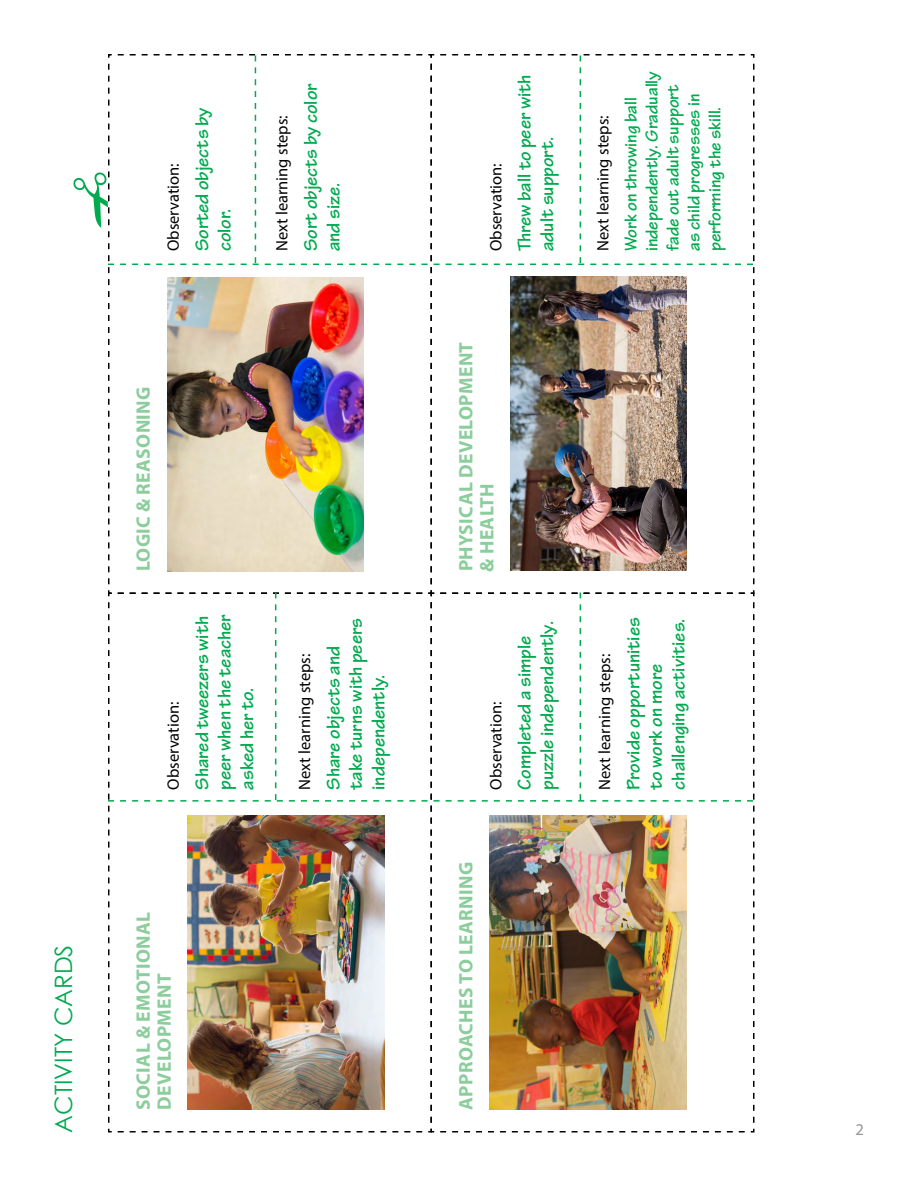
<style>
.page{position:relative;width:918px;height:1188px;background:#fff}
.page>*{position:absolute;margin:0;border:0;box-sizing:border-box;transform-origin:0 0}
.t1{font:24px "Century Gothic";color:#00aa4f}
.t2{font:700 19.5px/22.5px "Tekton Pro";color:#00aa4f}
.t3{font:700 19.5px/21px "Myriad Pro";letter-spacing:.02em;color:#8ccd9c}
.t4{font:700 18px/21px "Tekton Pro";color:#00aa4f}
.t5{font:16.5px "Myriad Pro";color:#000}
.t6{font:16.5px "Myriad Pro";color:#939598}
</style>
<div class="page">
<img style="left:73px;top:54px;width:681px;height:1078px">
<p class="t1" style="left:49px;top:1132px;width:189px;rotate:-90deg">ACTIVITY CARDS</p>
<p class="t5" style="left:163px;top:251px;width:90px;rotate:-90deg">Observation:</p>
<p class="t2" style="left:191px;top:251px;width:146px;rotate:-90deg">Sorted objects by color.</p>
<p class="t5" style="left:272px;top:251px;width:137px;rotate:-90deg">Next learning steps:</p>
<p class="t2" style="left:300px;top:251px;width:169px;rotate:-90deg">Sort objects by color and size.</p>
<p class="t3" style="left:132px;top:571px;width:186px;rotate:-90deg">LOGIC &amp; REASONING</p>
<p class="t5" style="left:163px;top:790px;width:90px;rotate:-90deg">Observation:</p>
<p class="t2" style="left:191px;top:790px;width:177px;text-align:justify;rotate:-90deg">Shared tweezers with peer when the teacher asked her to.</p>
<p class="t5" style="left:294px;top:790px;width:137px;rotate:-90deg">Next learning steps:</p>
<p class="t2" style="left:322px;top:790px;width:173px;rotate:-90deg">Share objects and take turns with peers independently.</p>
<p class="t3" style="left:132px;top:1110px;width:199px;rotate:-90deg">SOCIAL &amp; EMOTIONAL<br>DEVELOPMENT</p>
<p class="t5" style="left:486px;top:251px;width:90px;rotate:-90deg">Observation:</p>
<p class="t2" style="left:514px;top:251px;width:178px;rotate:-90deg">Threw ball to peer with adult support.</p>
<p class="t3" style="left:455px;top:572px;width:231px;rotate:-90deg">PHYSICAL DEVELOPMENT &amp; HEALTH</p>
<p class="t5" style="left:486px;top:790px;width:90px;rotate:-90deg">Observation:</p>
<p class="t2" style="left:514px;top:790px;width:170px;rotate:-90deg">Completed a simple puzzle independently.</p>
<p class="t3" style="left:455px;top:1110px;width:250px;rotate:-90deg">APPROACHES TO LEARNING</p>
<p class="t5" style="left:593px;top:251px;width:137px;rotate:-90deg">Next learning steps:</p>
<p class="t4" style="left:621px;top:251px;width:182px;rotate:-90deg">Work on throwing ball independently. Gradually fade out adult support as child progresses in performing the skill.</p>
<p class="t5" style="left:594px;top:790px;width:137px;rotate:-90deg">Next learning steps:</p>
<p class="t2" style="left:622px;top:790px;width:174px;rotate:-90deg">Provide opportunities to work on more challenging activities.</p>
<p class="t6" style="left:856px;top:1119px;width:10px">2</p>
</div>
